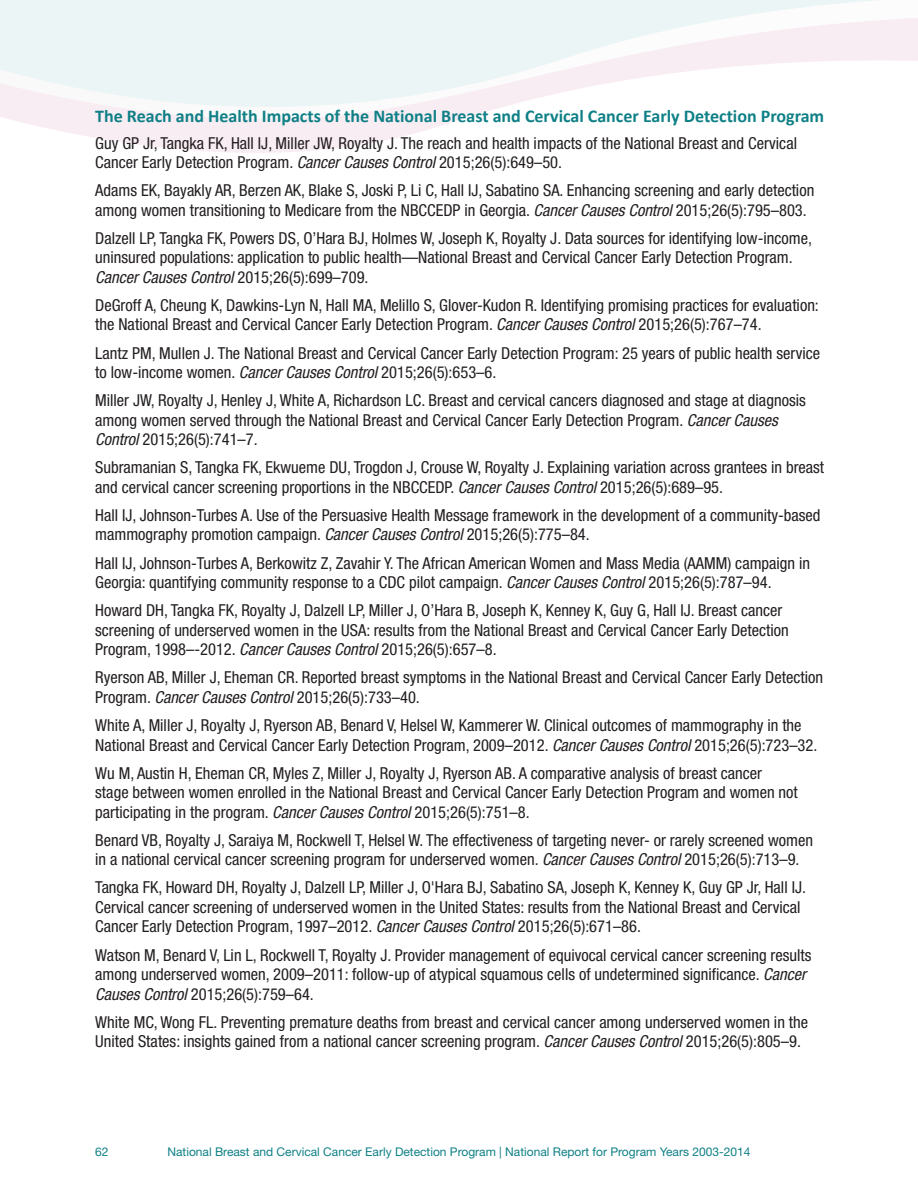
<style>
.page{position:relative;width:918px;height:1188px;background:#fff}
.page>*{position:absolute;margin:0;border:0;box-sizing:border-box;transform-origin:0 0}
.t1{font:700 18px "Calibri";color:#0e8086}
.t2{font:condensed 16.5px/19.5px "Helvetica Neue LT Std";color:#231f20}
.t3{font:12px "Helvetica Neue LT Std";color:#0e8086}
.s1{font-style:italic}
</style>
<div class="page">
<svg style="left:0;top:0;width:918px;height:153px"></svg>
<h4 class="t1" style="left:95px;top:104px;width:731px">The Reach and Health Impacts of the National Breast and Cervical Cancer Early Detection Program</h4>
<p class="t2" style="left:95px;top:133px;width:703px">Guy GP Jr, Tangka FK, Hall IJ, Miller JW, Royalty J. The reach and health impacts of the National Breast and Cervical<br>Cancer Early Detection Program. <span class="s1">Cancer Causes Control</span> 2015;26(5):649–50.</p>
<p class="t2" style="left:95px;top:180px;width:721px">Adams EK, Bayakly AR, Berzen AK, Blake S, Joski P, Li C, Hall IJ, Sabatino SA. Enhancing screening and early detection among women transitioning to Medicare from the NBCCEDP in Georgia. <span class="s1">Cancer Causes Control</span> 2015;26(5):795–803.</p>
<p class="t2" style="left:95px;top:228px;width:718px">Dalzell LP, Tangka FK, Powers DS, O’Hara BJ, Holmes W, Joseph K, Royalty J. Data sources for identifying low-income, uninsured populations: application to public health—National Breast and Cervical Cancer Early Detection Program.<br><span class="s1">Cancer Causes Control</span> 2015;26(5):699–709.</p>
<p class="t2" style="left:95px;top:295px;width:725px">DeGroff A, Cheung K, Dawkins-Lyn N, Hall MA, Melillo S, Glover-Kudon R. Identifying promising practices for evaluation: the National Breast and Cervical Cancer Early Detection Program. <span class="s1">Cancer Causes Control</span> 2015;26(5):767–74.</p>
<p class="t2" style="left:95px;top:343px;width:726px">Lantz PM, Mullen J. The National Breast and Cervical Cancer Early Detection Program: 25 years of public health service to low-income women. <span class="s1">Cancer Causes Control</span> 2015;26(5):653–6.</p>
<p class="t2" style="left:95px;top:390px;width:712px">Miller JW, Royalty J, Henley J, White A, Richardson LC. Breast and cervical cancers diagnosed and stage at diagnosis among women served through the National Breast and Cervical Cancer Early Detection Program. <span class="s1">Cancer Causes<br>Control</span> 2015;26(5):741–7.</p>
<p class="t2" style="left:95px;top:458px;width:731px">Subramanian S, Tangka FK, Ekwueme DU, Trogdon J, Crouse W, Royalty J. Explaining variation across grantees in breast and cervical cancer screening proportions in the NBCCEDP. <span class="s1">Cancer Causes Control</span> 2015;26(5):689–95.</p>
<p class="t2" style="left:95px;top:505px;width:727px">Hall IJ, Johnson-Turbes A. Use of the Persuasive Health Message framework in the development of a community-based mammography promotion campaign. <span class="s1">Cancer Causes Control</span> 2015;26(5):775–84.</p>
<p class="t2" style="left:95px;top:553px;width:716px">Hall IJ, Johnson-Turbes A, Berkowitz Z, Zavahir Y. The African American Women and Mass Media (AAMM) campaign in<br>Georgia: quantifying community response to a CDC pilot campaign. <span class="s1">Cancer Causes Control</span> 2015;26(5):787–94.</p>
<p class="t2" style="left:95px;top:601px;width:695px">Howard DH, Tangka FK, Royalty J, Dalzell LP, Miller J, O’Hara B, Joseph K, Kenney K, Guy G, Hall IJ. Breast cancer screening of underserved women in the USA: results from the National Breast and Cervical Cancer Early Detection<br>Program, 1998–-2012. <span class="s1">Cancer Causes Control</span> 2015;26(5):657–8.</p>
<p class="t2" style="left:95px;top:668px;width:729px">Ryerson AB, Miller J, Eheman CR. Reported breast symptoms in the National Breast and Cervical Cancer Early Detection<br>Program. <span class="s1">Cancer Causes Control</span> 2015;26(5):733–40.</p>
<p class="t2" style="left:95px;top:715px;width:724px">White A, Miller J, Royalty J, Ryerson AB, Benard V, Helsel W, Kammerer W. Clinical outcomes of mammography in the<br>National Breast and Cervical Cancer Early Detection Program, 2009–2012. <span class="s1">Cancer Causes Control</span> 2015;26(5):723–32.</p>
<p class="t2" style="left:95px;top:763px;width:704px">Wu M, Austin H, Eheman CR, Myles Z, Miller J, Royalty J, Ryerson AB. A comparative analysis of breast cancer stage between women enrolled in the National Breast and Cervical Cancer Early Detection Program and women not participating in the program. <span class="s1">Cancer Causes Control</span> 2015;26(5):751–8.</p>
<p class="t2" style="left:95px;top:830px;width:719px">Benard VB, Royalty J, Saraiya M, Rockwell T, Helsel W. The effectiveness of targeting never- or rarely screened women in a national cervical cancer screening program for underserved women. <span class="s1">Cancer Causes Control</span> 2015;26(5):713–9.</p>
<p class="t2" style="left:95px;top:878px;width:712px">Tangka FK, Howard DH, Royalty J, Dalzell LP, Miller J, O'Hara BJ, Sabatino SA, Joseph K, Kenney K, Guy GP Jr, Hall IJ.<br>Cervical cancer screening of underserved women in the United States: results from the National Breast and Cervical<br>Cancer Early Detection Program, 1997–2012. <span class="s1">Cancer Causes Control</span> 2015;26(5):671–86.</p>
<p class="t2" style="left:95px;top:945px;width:718px">Watson M, Benard V, Lin L, Rockwell T, Royalty J. Provider management of equivocal cervical cancer screening results among underserved women, 2009–2011: follow-up of atypical squamous cells of undetermined significance. <span class="s1">Cancer<br>Causes Control</span> 2015;26(5):759–64.</p>
<p class="t2" style="left:95px;top:1012px;width:714px">White MC, Wong FL. Preventing premature deaths from breast and cervical cancer among underserved women in the<br>United States: insights gained from a national cancer screening program. <span class="s1">Cancer Causes Control</span> 2015;26(5):805–9.</p>
<p class="t3" style="left:95px;top:1144px;width:15px">62</p>
<p class="t3" style="left:168px;top:1144px;width:584px">National Breast and Cervical Cancer Early Detection Program | National Report for Program Years 2003-2014</p>
</div>
